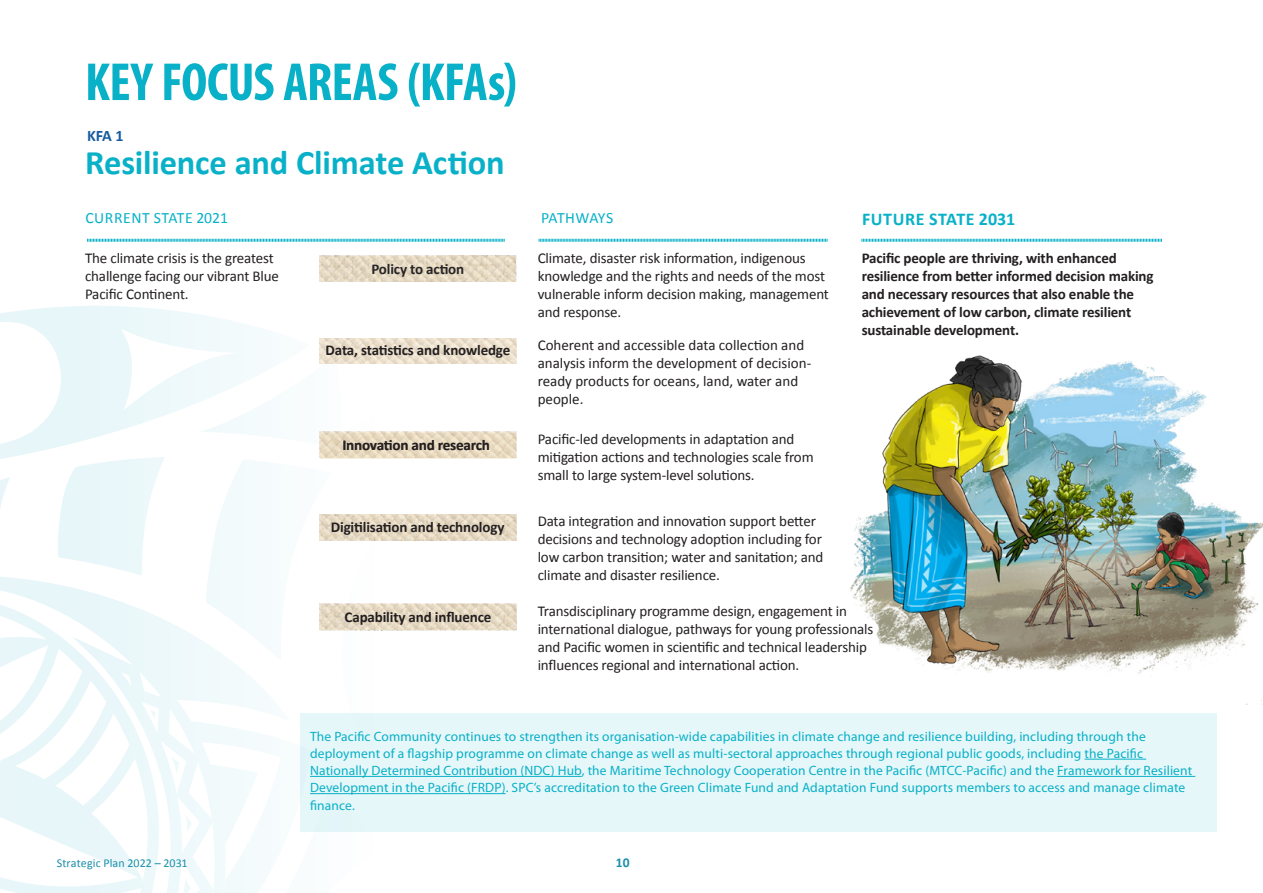
<style>
.page{position:relative;width:1263px;height:893px;background:#fff}
.page>*{position:absolute;margin:0;border:0;box-sizing:border-box;transform-origin:0 0}
.HEAD_1{font:700 condensed 54px "Myriad Pro";letter-spacing:-.01em;color:#08b1c8}
.HEAD_1-2{font:700 34.5px "Calibri";letter-spacing:-.005em;color:#08b1c8}
.BODY_1{font:700 18px "Calibri";letter-spacing:.03em;color:#08b1c8}
.BODY_1-2{font:700 16.05px "Calibri";color:#175d9e}
.BODY_1-3{font:15.75px "Calibri";letter-spacing:.025em;color:#08b1c8}
.BODY_1-4{font:15.75px "Calibri";letter-spacing:-.01em;color:#08b1c8}
.BODY_1-5{font:15px/18px "Calibri";letter-spacing:-.01em;color:#231f20}
.BODY_1-6{font:700 15px/18px "Calibri";letter-spacing:-.01em;color:#231f20}
.BODY_1-7{font:700 15px "Calibri";letter-spacing:-.01em;color:#282526}
.BODY_1-8{font:13.5px/17.2px "Myriad Pro";letter-spacing:.01em;color:#08b1c8}
.t1{font:700 13.5px "Calibri";color:#1b8faa}
.t2{font:12px "Calibri";letter-spacing:.01em;color:#1b8faa}
</style>
<div class="page">
<div style="left:59px;top:502px;width:90px;height:22px;background:#e9f7fa"></div>
<svg style="left:218px;top:504px;width:40px;height:20px"></svg>
<svg style="left:224px;top:355px;width:278px;height:149px"></svg>
<svg style="left:0;top:306px;width:311px;height:196px"></svg>
<svg style="left:0;top:524px;width:474px;height:369px"></svg>
<svg style="left:182px;top:878px;width:9px;height:15px"></svg>
<svg style="left:186px;top:815px;width:6px;height:17px"></svg>
<svg style="left:171px;top:756px;width:8px;height:18px"></svg>
<svg style="left:151px;top:710px;width:4px;height:9px"></svg>
<svg style="left:418px;top:540px;width:98px;height:1px"></svg>
<svg style="left:320px;top:540px;width:98px;height:1px"></svg>
<svg style="left:862px;top:239px;width:300px;height:3px"></svg>
<svg style="left:539px;top:239px;width:289px;height:3px"></svg>
<svg style="left:87px;top:238px;width:418px;height:4px;background:#83d7e3"></svg>
<div style="left:300px;top:713px;width:917px;height:119px;background:#e6f7f9"></div>
<img style="left:850px;top:355px;width:413px;height:346px">
<img style="left:320px;top:630px;width:196px;height:1px">
<img style="left:320px;top:255px;width:196px;height:1px">
<img style="left:319px;top:256px;width:197px;height:26px">
<img style="left:320px;top:432px;width:196px;height:26px">
<svg style="left:320px;top:514px;width:196px;height:26px;background:#e4d8c2"></svg>
<img style="left:320px;top:604px;width:196px;height:26px">
<img style="left:320px;top:338px;width:196px;height:26px">
<p class="HEAD_1" style="left:85px;top:48px;width:433px">KEY FOCUS AREAS (KFAs)</p>
<p class="BODY_1-2" style="left:87px;top:125px;width:38px">KFA 1</p>
<p class="HEAD_1-2" style="left:85px;top:141px;width:421px">Resilience and Climate Action</p>
<p class="BODY_1-3" style="left:85px;top:208px;width:144px">CURRENT STATE 2021</p>
<p class="BODY_1-4" style="left:541px;top:208px;width:74px">PATHWAYS</p>
<p class="BODY_1" style="left:862px;top:207px;width:155px">FUTURE STATE 2031</p>
<p class="BODY_1-5" style="left:85px;top:249px;width:195px">The climate crisis is the greatest challenge facing our vibrant Blue<br>Pacific Continent.</p>
<p class="BODY_1-7" style="left:371px;top:260px;width:94px">Policy to action</p>
<p class="BODY_1-6" style="left:326px;top:341px;width:186px">Data, statistics and knowledge</p>
<p class="BODY_1-6" style="left:343px;top:436px;width:149px">Innovation and research</p>
<p class="BODY_1-6" style="left:331px;top:518px;width:175px">Digitilisation and technology</p>
<p class="BODY_1-6" style="left:345px;top:608px;width:148px">Capability and influence</p>
<p class="BODY_1-6" style="left:862px;top:249px;width:293px">Pacific people are thriving, with enhanced resilience from better informed decision making and necessary resources that also enable the achievement of low carbon, climate resilient sustainable development.</p>
<p class="BODY_1-5" style="left:538px;top:249px;width:293px">Climate, disaster risk information, indigenous knowledge and the rights and needs of the most vulnerable inform decision making, management and response.</p>
<p class="BODY_1-5" style="left:538px;top:336px;width:275px">Coherent and accessible data collection and analysis inform the development of decision&shy;ready products for oceans, land, water and people.</p>
<p class="BODY_1-5" style="left:538px;top:430px;width:277px">Pacific-led developments in adaptation and mitigation actions and technologies scale from small to large system-level solutions.</p>
<p class="BODY_1-5" style="left:538px;top:512px;width:287px">Data integration and innovation support better decisions and technology adoption including for low carbon transition; water and sanitation; and climate and disaster resilience.</p>
<p class="BODY_1-5" style="left:538px;top:602px;width:337px">Transdisciplinary programme design, engagement in international dialogue, pathways for young professionals and Pacific women in scientific and technical leadership influences regional and international action.</p>
<p class="BODY_1-8" style="left:310px;top:727px;width:884px">The Pacific Community continues to strengthen its organisation-wide capabilities in climate change and resilience building, including through the deployment of a flagship programme on climate change as well as multi-sectoral approaches through regional public goods, including the Pacific Nationally Determined Contribution (NDC) Hub, the Maritime Technology Cooperation Centre in the Pacific (MTCC-Pacific) and the Framework for Resilient Development in the Pacific (FRDP). SPC’s accreditation to the Green Climate Fund and Adaptation Fund supports members to access and manage climate finance.</p>
<p class="t2" style="left:57px;top:855px;width:132px">Strategic Plan 2022 – 2031</p>
<p class="t1" style="left:616px;top:854px;width:15px">10</p>
</div>
